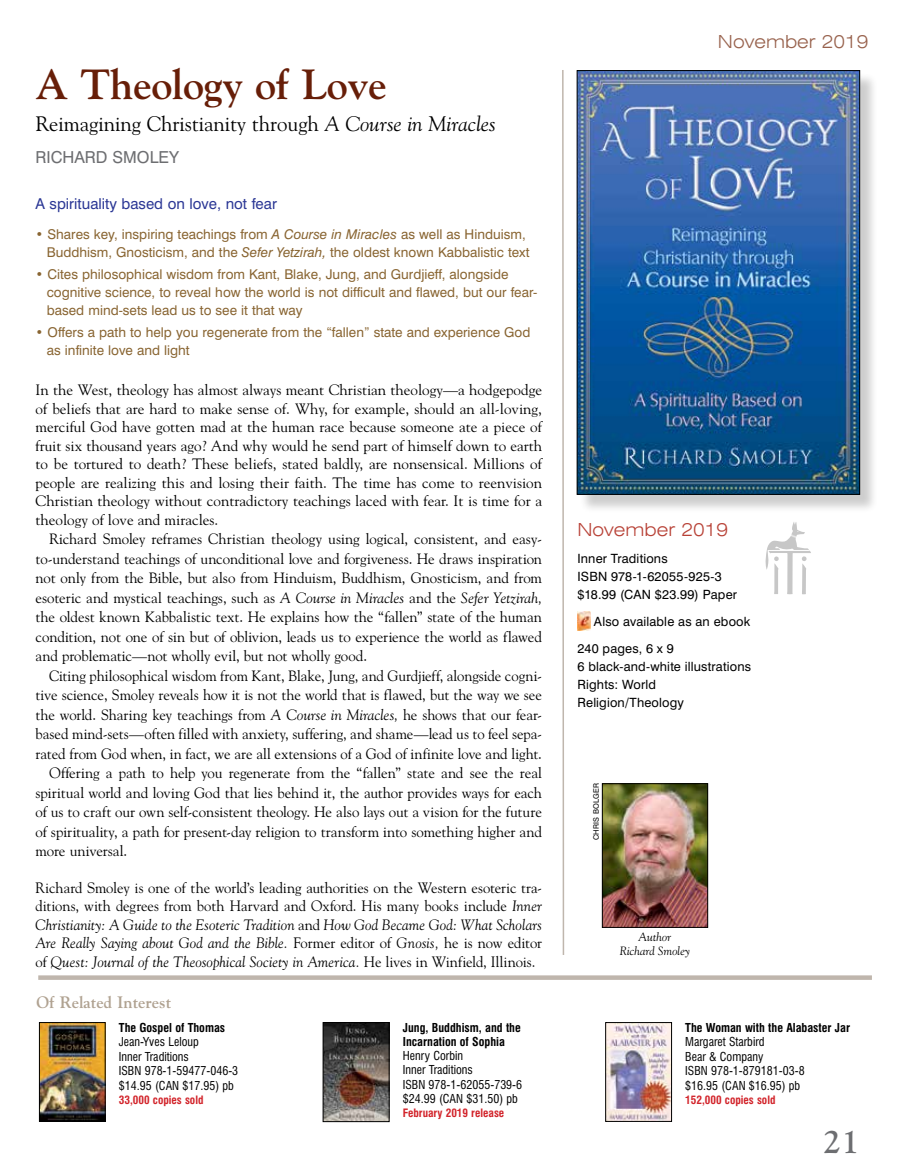
<style>
.page{position:relative;width:905px;height:1175px;background:#fff}
.page>*{position:absolute;margin:0;border:0;box-sizing:border-box;transform-origin:0 0}
.t1{font:700 42px "Goudy Std";letter-spacing:-.01em;color:#671e08}
.t2{font:700 33px "Goudy Std";color:#6d6e71}
.t3{font:21px "Goudy Old Style BT";color:#000}
.t4{font:300 expanded 18px "Swiss 721 BT";color:#b84237}
.t5{font:300 expanded 18px "Swiss 721 BT";color:#98624d}
.t6{font:700 16.5px "Goudy Std";color:#b0a291}
.t7{font:16.5px "Swiss 721 BT";color:#6d6e71}
.t8{font:15px/19.5px "Goudy Old Style BT";letter-spacing:-.01em;color:#000;text-align:justify}
.t9{font:15px/18.5px "Goudy Std";color:#000;text-align:justify}
.t10{font:15px "Swiss 721 BT";color:#2b3795}
.t11{font:13.5px/18px "Swiss 721 BT";color:#896532}
.t12{font:12.75px/18px "Swiss 721 BT";letter-spacing:.015em;color:#000}
.t13{font:condensed 12px/14.4px "Swiss 721 BT";color:#000}
.t14{font:700 condensed 12px/13.5px "Swiss 721 BT";color:#000}
.t15{font:italic 12px/13.5px "Goudy Old Style BT";letter-spacing:.005em;color:#000;text-align:center}
.t16{font:700 condensed 11.25px "Swiss 721 BT";color:#d2232a}
.t17{font:7.5px "Swiss 721 BT";letter-spacing:.025em;color:#000}
.s1{font-style:italic}
</style>
<div class="page">
<img style="left:41px;top:1024px;width:62px;height:95px">
<div style="left:39px;top:1022px;width:66px;height:99px;border:1px solid #000"></div>
<img style="left:607px;top:1024px;width:62px;height:95px">
<div style="left:605px;top:1022px;width:66px;height:99px;border:1px solid #000"></div>
<img style="left:325px;top:1024px;width:62px;height:95px">
<div style="left:323px;top:1022px;width:66px;height:99px;border:1px solid #000"></div>
<svg style="left:38px;top:975px;width:833px;height:4px;background:#c5bcb4"></svg>
<svg style="left:765px;top:522px;width:46px;height:72px"></svg>
<img style="left:577px;top:611px;width:13px;height:19px">
<svg style="left:562px;top:70px;width:3px;height:885px"></svg>
<div style="left:579px;top:73px;width:299px;height:440px;background:#000;opacity:.2"></div>
<img style="left:579px;top:72px;width:278px;height:420px">
<div style="left:577px;top:70px;width:282px;height:424px;border:1px solid #000"></div>
<img style="left:604px;top:785px;width:102px;height:140px">
<div style="left:602px;top:783px;width:106px;height:144px;border:1px solid #000"></div>
<h1 class="t1" style="left:36px;top:59px;width:353px">A Theology of Love</h1>
<h3 class="t3" style="left:36px;top:111px;width:462px">Reimagining Christianity through <span class="s1">A Course in Miracles</span></h3>
<p class="t7" style="left:36px;top:147px;width:145px">RICHARD SMOLEY</p>
<p class="t10" style="left:36px;top:195px;width:243px">A spirituality based on love, not fear</p>
<p class="t11" style="left:36px;top:225px;width:495px;text-align:right">• Shares key, inspiring teachings from <span class="s1">A Course in Miracles</span> as well as Hinduism,<br>Buddhism, Gnosticism, and the <span class="s1">Sefer Yetzirah,</span> the oldest known Kabbalistic text</p>
<p class="t11" style="left:47px;top:265px;width:492px;text-indent:-11px">• Cites philosophical wisdom from Kant, Blake, Jung, and Gurdjieff, alongside cognitive science, to reveal how the world is not difficult and flawed, but our fear&shy;based mind-sets lead us to see it that way</p>
<p class="t11" style="left:47px;top:323px;width:485px;text-indent:-11px">• Offers a path to help you regenerate from the “fallen” state and experience God as infinite love and light</p>
<p class="t9" style="left:36px;top:381px;width:508px">In the West, theology has almost always meant Christian theology—a hodgepodge of beliefs that are hard to make sense of. Why, for example, should an all-loving, merciful God have gotten mad at the human race because someone ate a piece of fruit six thousand years ago? And why would he send part of himself down to earth to be tortured to death? These beliefs, stated baldly, are nonsensical. Millions of people are realizing this and losing their faith. The time has come to reenvision Christian theology without contradictory teachings laced with fear. It is time for a theology of love and miracles.</p>
<p class="t8" style="left:36px;top:529px;width:508px;text-indent:14px">Richard Smoley reframes Christian theology using logical, consistent, and easy&shy;to-understand teachings of unconditional love and forgiveness. He draws inspiration not only from the Bible, but also from Hinduism, Buddhism, Gnosticism, and from esoteric and mystical teachings, such as <span class="s1">A Course in Miracles</span> and the <span class="s1">Sefer Yetzirah, </span>the oldest known Kabbalistic text. He explains how the “fallen” state of the human condition, not one of sin but of oblivion, leads us to experience the world as flawed and problematic—not wholly evil, but not wholly good.</p>
<p class="t8" style="left:49px;top:665px;width:494px">Citing philosophical wisdom from Kant, Blake, Jung, and Gurdjieff, alongside cogni-</p>
<p class="t8" style="left:36px;top:685px;width:508px">tive science, Smoley reveals how it is not the world that is flawed, but the way we see</p>
<p class="t8" style="left:36px;top:704px;width:508px">the world. Sharing key teachings from <span class="s1">A Course in Miracles,</span> he shows that our fear-</p>
<p class="t8" style="left:36px;top:724px;width:508px">based mind-sets—often filled with anxiety, suffering, and shame—lead us to feel sepa-</p>
<p class="t8" style="left:36px;top:743px;width:508px">rated from God when, in fact, we are all extensions of a God of infinite love and light.</p>
<p class="t8" style="left:49px;top:763px;width:494px">Offering a path to help you regenerate from the “fallen” state and see the real</p>
<p class="t8" style="left:36px;top:782px;width:508px">spiritual world and loving God that lies behind it, the author provides ways for each</p>
<p class="t8" style="left:36px;top:802px;width:508px">of us to craft our own self-consistent theology. He also lays out a vision for the future</p>
<p class="t8" style="left:36px;top:821px;width:508px">of spirituality, a path for present-day religion to transform into something higher and</p>
<p class="t8" style="left:36px;top:841px;width:93px">more universal.</p>
<p class="t9" style="left:36px;top:878px;width:508px">Richard Smoley is one of the world’s leading authorities on the Western esoteric tra&shy;ditions, with degrees from both Harvard and Oxford. His many books include <span class="s1">Inner Christianity: A Guide to the Esoteric Tradition</span> and <span class="s1">How God Became God: What Scholars Are Really Saying about God and the Bible.</span> Former editor of <span class="s1">Gnosis,</span> he is now editor of <span class="s1">Quest: Journal of the Theosophical Society in America.</span> He lives in Winfield, Illinois.</p>
<p class="t6" style="left:36px;top:992px;width:136px">Of Related Interest</p>
<p class="t14" style="left:119px;top:1020px;width:108px">The Gospel of Thomas</p>
<p class="t13" style="left:119px;top:1034px;width:121px">Jean-Yves Leloup<br>Inner Traditions<br>ISBN 978-1-59477-046-3 $14.95 (CAN $17.95) pb</p>
<p class="t16" style="left:119px;top:1093px;width:86px">33,000 copies sold</p>
<p class="t14" style="left:403px;top:1020px;width:119px">Jung, Buddhism, and the<br>Incarnation of Sophia</p>
<p class="t13" style="left:403px;top:1048px;width:121px">Henry Corbin<br>Inner Traditions<br>ISBN 978-1-62055-739-6 $24.99 (CAN $31.50) pb</p>
<p class="t16" style="left:403px;top:1106px;width:103px">February 2019 release</p>
<p class="t5" style="left:718px;top:30px;width:152px">November 2019</p>
<p class="t4" style="left:577px;top:519px;width:152px">November 2019</p>
<p class="t12" style="left:577px;top:549px;width:161px">Inner Traditions<br>ISBN 978-1-62055-925-3 $18.99 (CAN $23.99) Paper</p>
<p class="t12" style="left:577px;top:608px;width:174px;line-height:27px;text-indent:16px">Also available as an ebook<br>240 pages, 6 x 9</p>
<p class="t12" style="left:577px;top:657px;width:175px">6 black-and-white illustrations<br>Rights: World<br>Religion/Theology</p>
<p class="t17" style="left:591px;top:840px;width:58px;rotate:-90deg">CHRIS BOLGER</p>
<p class="t15" style="left:620px;top:930px;width:72px">Author<br>Richard Smoley</p>
<p class="t14" style="left:685px;top:1020px;width:166px">The Woman with the Alabaster Jar</p>
<p class="t13" style="left:685px;top:1034px;width:121px">Margaret Starbird<br>Bear &amp; Company<br>ISBN 978-1-879181-03-8 $16.95 (CAN $16.95) pb</p>
<p class="t16" style="left:685px;top:1093px;width:92px">152,000 copies sold</p>
<h2 class="t2" style="left:823px;top:1121px;width:38px">21</h2>
</div>
